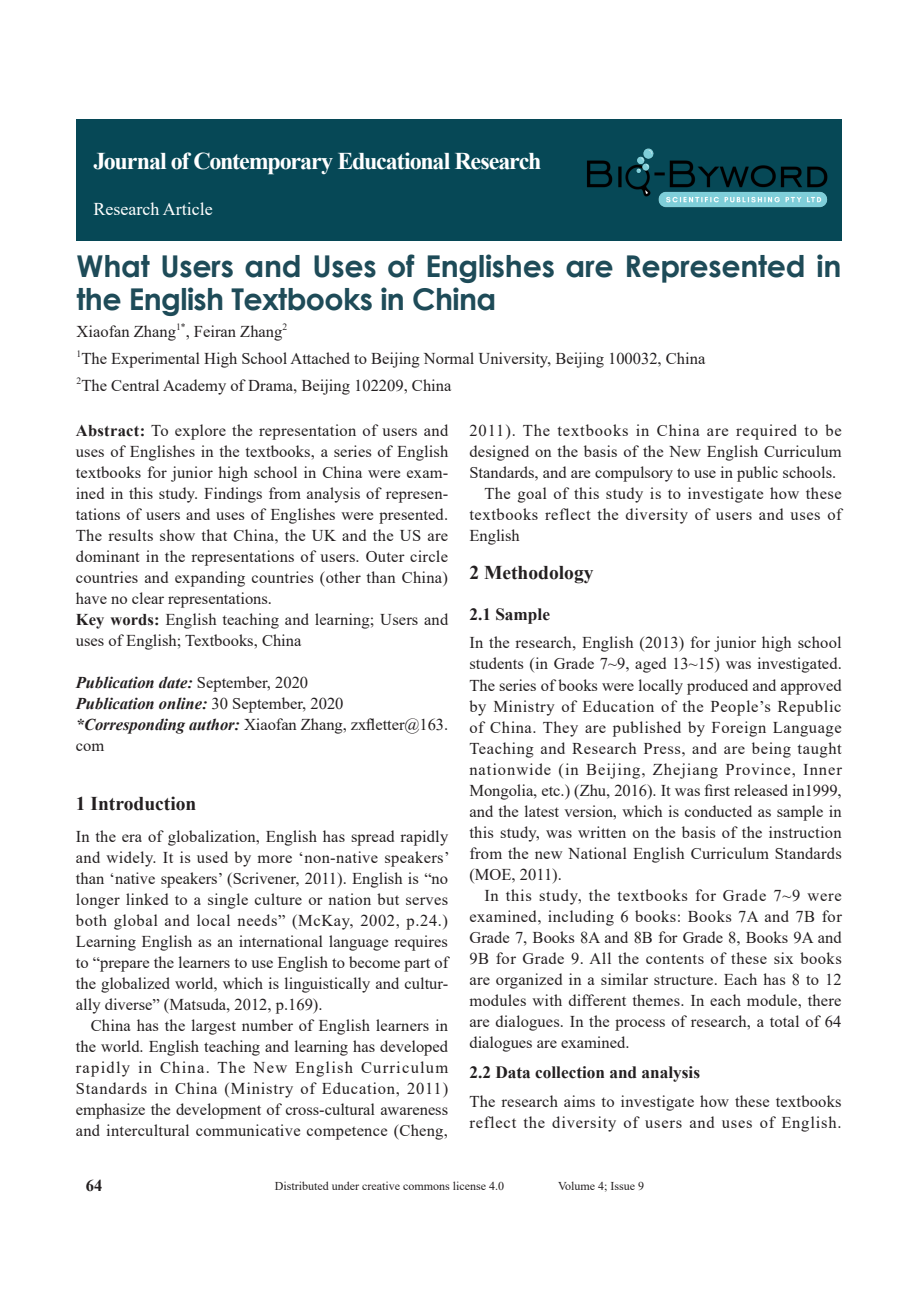
<style>
.page{position:relative;width:919px;height:1289px;background:#fff}
.page>*{position:absolute;margin:0;border:0;box-sizing:border-box;transform-origin:0 0}
.t1{font:700 30px/33px "Century Gothic";letter-spacing:-.01em;color:#1e4b58}
.t2{font:700 24px "Times New Roman";letter-spacing:-.05em;color:#fff}
.t3{font:700 19.5px "Times New Roman";color:#231f20}
.t4{font:18px "Times New Roman";color:#fff}
.t5{font:700 17.25px "Times New Roman";color:#231f20}
.t6{font:16.5px/21px "Times New Roman";letter-spacing:.01em;color:#231f20;text-align:justify}
.t7{font:16.5px "Times New Roman";letter-spacing:.035em;color:#231f20}
.t8{font:16.5px "Times New Roman";letter-spacing:.03em;color:#231f20}
.t9{font:16.5px "Times New Roman";letter-spacing:.055em;color:#231f20}
.t10{font:700 16.5px "Times New Roman";color:#231f20}
.t11{font:12px "Times New Roman";color:#231f20}
.t12{font:9.6px "Times New Roman";color:#231f20}
.s1{font-weight:700}
.s2{font-weight:700;font-style:italic}
</style>
<div class="page">
<div style="left:77px;top:119px;width:765px;height:122px;background:#064856"></div>
<img style="left:587px;top:148px;width:241px;height:60px">
<h2 class="t2" style="left:93px;top:144px;width:449px">Journal of Contemporary Educational Research</h2>
<p class="t4" style="left:93px;top:196px;width:121px">Research Article</p>
<h1 class="t1" style="left:77px;top:248px;width:766px">What Users and Uses of Englishes are Represented in the English Textbooks in China</h1>
<p class="t6" style="left:77px;top:321px;width:101px">Xiaofan Zhang</p>
<p class="t12" style="left:176px;top:319px;width:11px">1*</p>
<p class="t6" style="left:186px;top:321px;width:98px">, Feiran Zhang</p>
<p class="t12" style="left:282px;top:319px;width:6px">2</p>
<p class="t12" style="left:77px;top:346px;width:6px">1</p>
<p class="t6" style="left:81px;top:348px;width:625px">The Experimental High School Attached to Beijing Normal University, Beijing 100032, China</p>
<p class="t12" style="left:77px;top:373px;width:6px">2</p>
<p class="t6" style="left:81px;top:375px;width:371px">The Central Academy of Drama, Beijing 102209, China</p>
<p class="t6" style="left:76px;top:419px;width:374px;text-align:left"><span class="s1">Abstract:</span> To explore the representation of users and uses of Englishes in the textbooks, a series of English textbooks for junior high school in China were exam&shy;ined in this study. Findings from analysis of represen&shy;tations of users and uses of Englishes were presented.<br>The results show that China, the UK and the US are dominant in the representations of users. Outer circle countries and expanding countries (other than China) have no clear representations.<br><span class="s1">Key words:</span> English teaching and learning; Users and uses of English; Textbooks, China</p>
<p class="t6" style="left:76px;top:671px;width:374px;text-align:left"><span class="s2">Publication date:</span> September, 2020<br><span class="s2">Publication online:</span> 30 September, 2020 <span class="s2">*Corresponding author:</span> Xiaofan Zhang, zxfletter@163. com</p>
<p class="t3" style="left:76px;top:789px;width:122px">1 Introduction</p>
<p class="t6" style="left:76px;top:825px;width:375px">In the era of globalization, English has spread rapidly and widely. It is used by more ‘non-native speakers’ than ‘native speakers’ (Scrivener, 2011). English is “no longer linked to a single culture or nation but serves both global and local needs” (McKay, 2002, p.24.)<br>Learning English as an international language requires to “prepare the learners to use English to become part of the globalized world, which is linguistically and cultur&shy;ally diverse” (Matsuda, 2012, p.169).</p>
<p class="t6" style="left:76px;top:1014px;width:374px;text-indent:15px">China has the largest number of English learners in the world. English teaching and learning has developed rapidly in China. The New English Curriculum Standards in China (Ministry of Education, 2011) emphasize the development of cross-cultural awareness and intercultural communicative competence (Cheng,</p>
<p class="t9" style="left:469px;top:418px;width:374px">2011). The textbooks in China are required to be</p>
<p class="t6" style="left:469px;top:440px;width:374px">designed on the basis of the New English Curriculum</p>
<p class="t6" style="left:469px;top:461px;width:368px">Standards, and are compulsory to use in public schools.</p>
<p class="t8" style="left:484px;top:481px;width:359px">The goal of this study is to investigate how these</p>
<p class="t7" style="left:469px;top:502px;width:374px">textbooks reflect the diversity of users and uses of</p>
<p class="t6" style="left:469px;top:524px;width:52px">English</p>
<p class="t3" style="left:469px;top:558px;width:126px">2 Methodology</p>
<p class="t5" style="left:469px;top:601px;width:82px">2.1 Sample</p>
<p class="t6" style="left:469px;top:632px;width:374px">In the research, English (2013) for junior high school students (in Grade 7~9, aged 13~15) was investigated.<br>The series of books were locally produced and approved by Ministry of Education of the People’s Republic of China. They are published by Foreign Language Teaching and Research Press, and are being taught nationwide (in Beijing, Zhejiang Province, Inner Mongolia, etc.) (Zhu, 2016). It was first released in1999, and the latest version, which is conducted as sample in this study, was written on the basis of the instruction from the new National English Curriculum Standards (MOE, 2011).</p>
<p class="t6" style="left:469px;top:884px;width:374px;text-indent:15px">In this study, the textbooks for Grade 7~9 were examined, including 6 books: Books 7A and 7B for Grade 7, Books 8A and 8B for Grade 8, Books 9A and 9B for Grade 9. All the contents of these six books are organized in a similar structure. Each has 8 to 12 modules with different themes. In each module, there are dialogues. In the process of research, a total of 64 dialogues are examined.</p>
<p class="t5" style="left:469px;top:1059px;width:232px">2.2 Data collection and analysis</p>
<p class="t6" style="left:469px;top:1090px;width:374px">The research aims to investigate how these textbooks reflect the diversity of users and uses of English.</p>
<p class="t10" style="left:86px;top:1173px;width:18px">64</p>
<p class="t11" style="left:275px;top:1177px;width:231px">Distributed under creative commons license 4.0</p>
<p class="t11" style="left:558px;top:1177px;width:88px">Volume 4; Issue 9</p>
</div>
